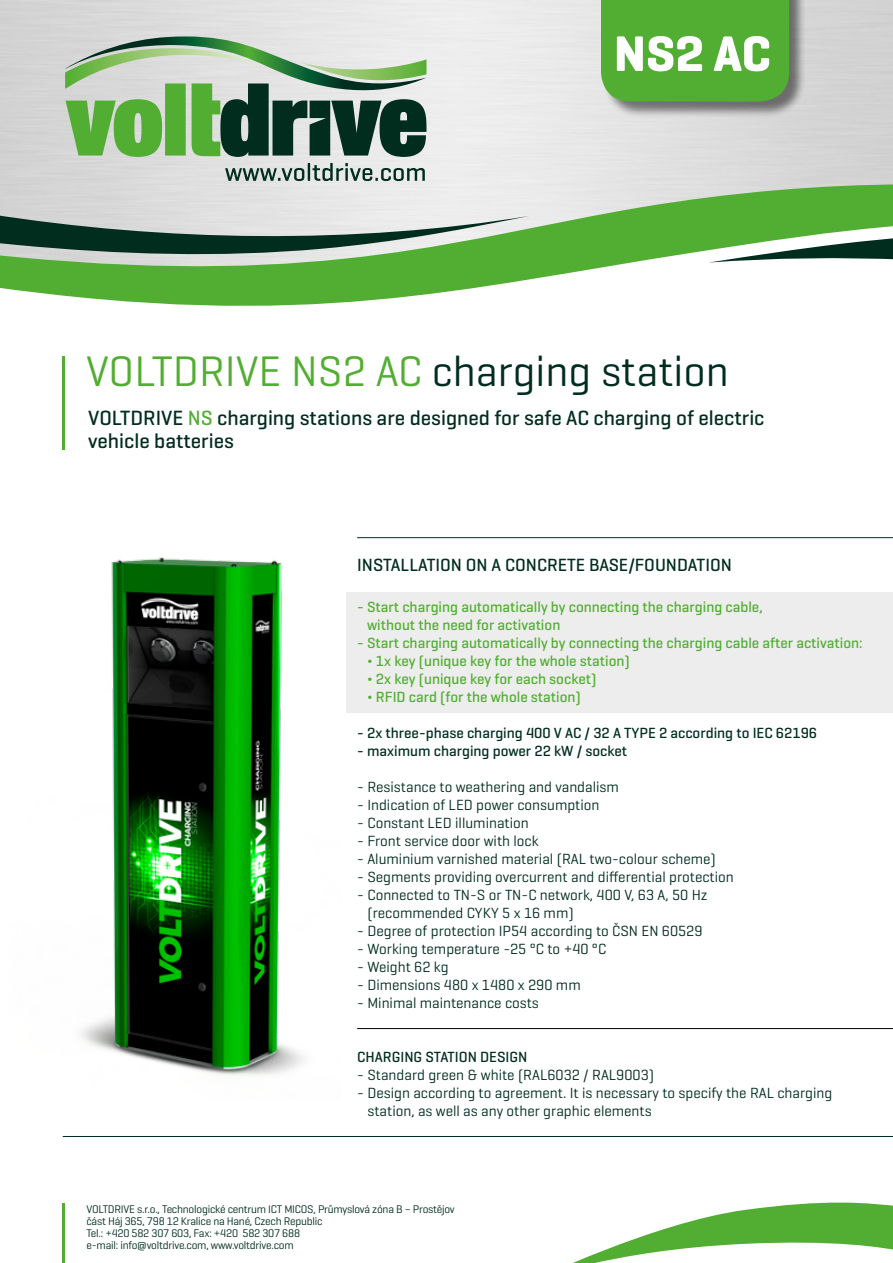
<style>
.page{position:relative;width:893px;height:1263px;background:#fff}
.page>*{position:absolute;margin:0;border:0;box-sizing:border-box;transform-origin:0 0}
.t1{font:700 50.85px "Geogrotesque";color:#fff}
.t2{font:43.5px "Geogrotesque";color:#002d1d}
.t3{font:500 21px/22.5px "Geogrotesque";color:#002d1d}
.t4{font:500 18px "Geogrotesque";color:#002d1d}
.t5{font:15px/18px "Geogrotesque";color:#002d1d}
.t6{font:500 15px/18px "Geogrotesque";color:#52ae32}
.t7{font:500 15px "Geogrotesque";color:#002d1d}
.t8{font:11.25px/12px "Geogrotesque";letter-spacing:-.02em;color:#002d1d}
.s1{color:#52ae32}
.s2{font-weight:400}
</style>
<div class="page">
<svg style="left:0;top:184px;width:893px;height:122px"></svg>
<svg style="left:65px;top:36px;width:361px;height:121px;background:#86a786"></svg>
<svg style="left:225px;top:163px;width:200px;height:18px;background:#9fada8"></svg>
<hr style="left:63px;top:1204px;width:2px;height:59px;background:#52ae32">
<svg style="left:573px;top:1202px;width:320px;height:61px"></svg>
<div style="left:346px;top:592px;width:547px;height:121px;background:#ededed"></div>
<hr style="left:63px;top:356px;width:2px;height:93px;background:#52ae32">
<hr style="left:357px;top:1028px;width:536px;height:1px;background:#000">
<hr style="left:357px;top:537px;width:536px;height:1px;background:#002d1d">
<div style="left:602px;top:0;width:204px;height:119px;background:#000;opacity:.5"></div>
<div style="left:601px;top:0;width:188px;height:101px;background:#52ae32"></div>
<hr style="left:63px;top:1136px;width:830px;height:1px;background:#002d1d">
<img style="left:80px;top:557px;width:224px;height:519px">
<h1 class="t1" style="left:614px;top:22px;width:159px">NS2 AC</h1>
<h2 class="t2" style="left:86px;top:344px;width:644px"><span class="s1">VOLTDRIVE NS2 AC</span> charging station</h2>
<h3 class="t3" style="left:88px;top:406px;width:678px">VOLTDRIVE <span class="s1">NS</span> charging stations are designed for safe AC charging of electric vehicle batteries</h3>
<p class="t4" style="left:357px;top:553px;width:376px">INSTALLATION ON A CONCRETE BASE/FOUNDATION</p>
<p class="t6" style="left:367px;top:598px;width:397px;text-indent:-10px">- Start charging automatically by connecting the charging cable, without the need for activation</p>
<p class="t6" style="left:367px;top:634px;width:497px;text-indent:-10px">- Start charging automatically by connecting the charging cable after activation: <span class="s2">¬</span> 1x key (unique key for the whole station)<br><span class="s2">¬</span> 2x key (unique key for each socket)<br><span class="s2">¬</span> RFID card (for the whole station)</p>
<p class="t7" style="left:357px;top:723px;width:461px">- 2x three-phase charging 400 V AC / 32 A TYPE 2 according to IEC 62196</p>
<p class="t7" style="left:357px;top:741px;width:272px">- maximum charging power 22 kW / socket</p>
<p class="t5" style="left:357px;top:777px;width:263px">- Resistance to weathering and vandalism</p>
<p class="t5" style="left:357px;top:795px;width:244px">- Indication of LED power consumption</p>
<p class="t5" style="left:357px;top:813px;width:173px">- Constant LED illumination</p>
<p class="t5" style="left:357px;top:831px;width:183px">- Front service door with lock</p>
<p class="t5" style="left:357px;top:849px;width:360px">- Aluminium varnished material (RAL two-colour scheme)</p>
<p class="t5" style="left:357px;top:867px;width:378px">- Segments providing overcurrent and differential protection</p>
<p class="t5" style="left:367px;top:885px;width:342px;text-indent:-10px">- Connected to TN-S or TN-C network, 400 V, 63 A, 50 Hz (recommended CYKY 5 x 16 mm)</p>
<p class="t5" style="left:357px;top:921px;width:347px">- Degree of protection IP54 according to ČSN EN 60529</p>
<p class="t5" style="left:357px;top:939px;width:251px">- Working temperature -25 °C to +40 °C</p>
<p class="t5" style="left:357px;top:957px;width:93px">- Weight 62 kg</p>
<p class="t5" style="left:357px;top:975px;width:225px">- Dimensions 480 x 1480 x 290 mm</p>
<p class="t5" style="left:357px;top:993px;width:183px">- Minimal maintenance costs</p>
<p class="t7" style="left:357px;top:1047px;width:172px">CHARGING STATION DESIGN</p>
<p class="t5" style="left:357px;top:1065px;width:298px">- Standard green &amp; white (RAL6032 / RAL9003)</p>
<p class="t5" style="left:367px;top:1083px;width:466px;text-indent:-10px">- Design according to agreement. It is necessary to specify the RAL charging station, as well as any other graphic elements</p>
<p class="t8" style="left:86px;top:1202px;width:370px">VOLTDRIVE s.r.o., Technologické centrum ICT MICOS, Průmyslová zóna B – Prostějov část Háj 365, 798 12 Kralice na Hané, Czech Republic<br>Tel.: +420 582 307 603, Fax: +420 582 307 688<br>e-mail: info@voltdrive.com, www.voltdrive.com</p>
</div>
